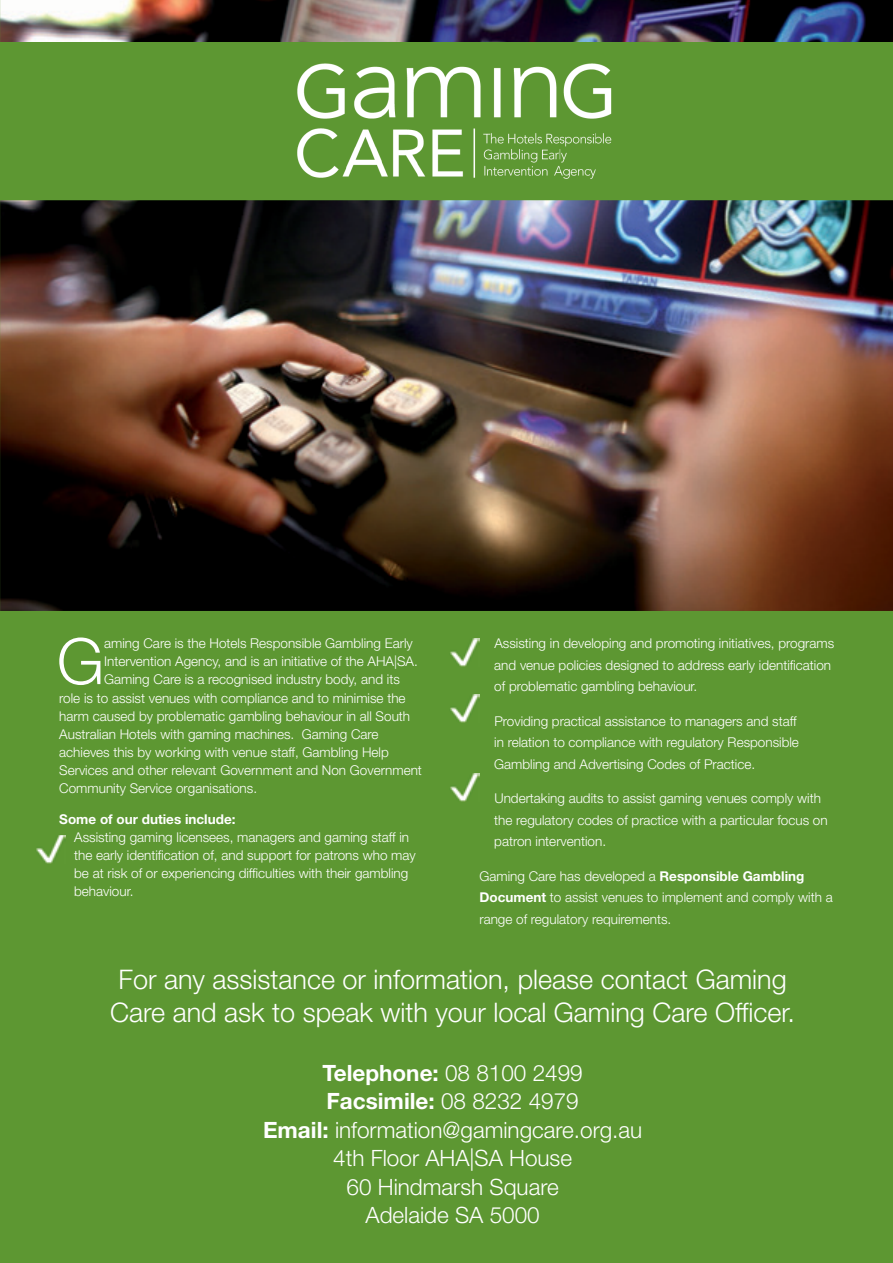
<style>
.page{position:relative;width:893px;height:1263px;background:#5d9732}
.page>*{position:absolute;margin:0;border:0;box-sizing:border-box;transform-origin:0 0}
.t1{font:300 63.9px "Helvetica Neue LT Std";color:#fff}
.t2{font:300 27px/33px "Helvetica Neue LT Std";color:#fff;text-align:center}
.t3{font:300 22.5px/28.5px "Helvetica Neue LT Std";color:#fff;text-align:center}
.t4{font:300 13.5px/21.6px "Helvetica Neue LT Std";color:#fff}
.t5{font:700 13.5px "Helvetica Neue LT Std";color:#fff}
.s1{font-weight:700}
</style>
<div class="page">
<img style="left:0;top:0;width:893px;height:611px">
<img style="left:36px;top:835px;width:30px;height:28px">
<img style="left:450px;top:638px;width:29px;height:29px">
<img style="left:450px;top:694px;width:29px;height:28px">
<img style="left:450px;top:773px;width:29px;height:28px">
<div style="left:0;top:43px;width:893px;height:157px;background:#5d9732"></div>
<img style="left:297px;top:63px;width:315px;height:116px">
<h1 class="t1" style="left:57px;top:622px;width:49px">G</h1>
<p class="t4" style="left:104px;top:632px;width:310px">aming Care is the Hotels Responsible Gambling Early</p>
<p class="t4" style="left:104px;top:650px;width:315px">Intervention Agency, and is an initiative of the AHA|SA.</p>
<p class="t4" style="left:104px;top:668px;width:297px">Gaming Care is a recognised industry body, and its</p>
<p class="t4" style="left:59px;top:687px;width:348px">role is to assist venues with compliance and to minimise the</p>
<p class="t4" style="left:59px;top:705px;width:352px">harm caused by problematic gambling behaviour in all South</p>
<p class="t4" style="left:59px;top:723px;width:321px">Australian Hotels with gaming machines. Gaming Care</p>
<p class="t4" style="left:59px;top:741px;width:331px">achieves this by working with venue staff, Gambling Help</p>
<p class="t4" style="left:59px;top:759px;width:364px">Services and other relevant Government and Non Government</p>
<p class="t4" style="left:59px;top:777px;width:199px">Community Service organisations.</p>
<p class="t5" style="left:59px;top:811px;width:178px">Some of our duties include:</p>
<p class="t4" style="left:74px;top:828px;width:343px;line-height:18px">Assisting gaming licensees, managers and gaming staff in the early identification of, and support for patrons who may be at risk of or experiencing difficulties with their gambling behaviour.</p>
<p class="t4" style="left:494px;top:632px;width:341px">Assisting in developing and promoting initiatives, programs and venue policies designed to address early identification of problematic gambling behaviour.</p>
<p class="t4" style="left:494px;top:710px;width:306px">Providing practical assistance to managers and staff in relation to compliance with regulatory Responsible<br>Gambling and Advertising Codes of Practice.</p>
<p class="t4" style="left:494px;top:787px;width:335px">Undertaking audits to assist gaming venues comply with the regulatory codes of practice with a particular focus on patron intervention.</p>
<p class="t4" style="left:479px;top:865px;width:355px">Gaming Care has developed a <span class="s1">Responsible Gambling<br>Document</span> to assist venues to implement and comply with a range of regulatory requirements.</p>
<h2 class="t2" style="left:110px;top:963px;width:686px">For any assistance or information, please contact Gaming<br>Care and ask to speak with your local Gaming Care Officer.</h2>
<h3 class="t3" style="left:263px;top:1058px;width:381px"><span class="s1">Telephone:</span> 08 8100 2499<br><span class="s1">Facsimile:</span> 08 8232 4979<br><span class="s1">Email:</span> information@gamingcare.org.au<br>4th Floor AHA|SA House<br>60 Hindmarsh Square<br>Adelaide SA 5000</h3>
</div>
